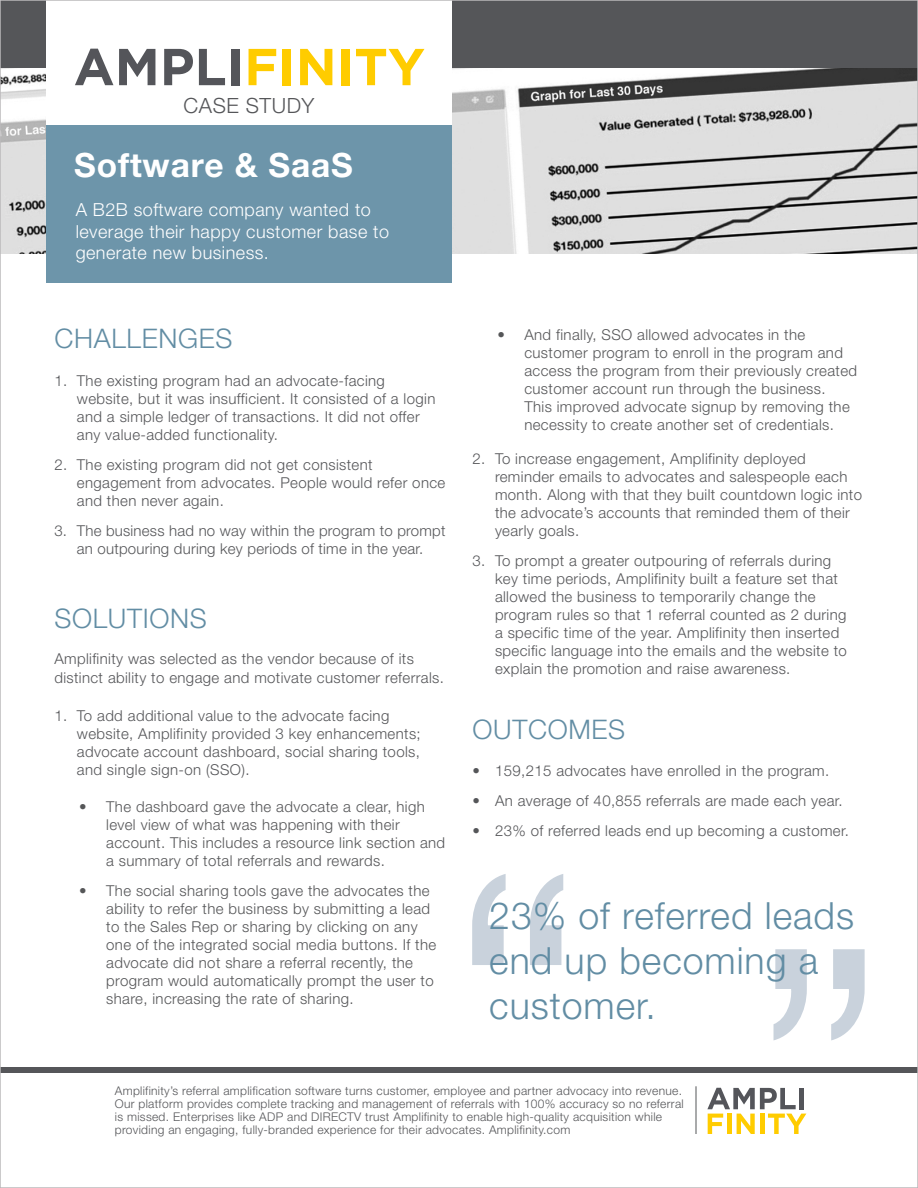
<style>
.page{position:relative;width:918px;height:1188px;background:#fff}
.page>*{position:absolute;margin:0;border:0;box-sizing:border-box;transform-origin:0 0}
.t1{font:300 375px "Helvetica Neue LT Pro";color:#c9d2dc}
.t2{font:300 37.5px/45px "Helvetica Neue LT Pro";letter-spacing:.025em;color:#628da4}
.t3{font:700 33.45px "Helvetica Neue LT Pro";letter-spacing:.025em;color:#fff}
.t4{font:300 27px "Helvetica Neue LT Pro";letter-spacing:.025em;color:#628da4}
.t5{font:300 21px "Helvetica Neue LT Pro";letter-spacing:.025em;color:#555659}
.t6{font:300 18px/21.6px "Helvetica Neue LT Pro";letter-spacing:.025em;color:#fff}
.t7{font:300 15px/18px "Helvetica Neue LT Pro";letter-spacing:.025em;color:#555659}
.t8{font:300 15px/18px "Helvetica Neue LT Pro";letter-spacing:.025em;color:#555658}
.t9{font:300 12px/13.2px "Helvetica Neue LT Pro";letter-spacing:.025em;color:#555659}
</style>
<div class="page">
<img style="left:3px;top:67px;width:912px;height:187px">
<div style="left:0;top:1067px;width:918px;height:6px;background:#555659"></div>
<div style="left:0;top:0;width:918px;height:67px;background:#555659"></div>
<div style="left:46px;top:0;width:406px;height:283px;background:#fff"></div>
<svg style="left:75px;top:49px;width:38px;height:36px"></svg>
<svg style="left:119px;top:49px;width:36px;height:36px"></svg>
<svg style="left:164px;top:49px;width:29px;height:36px"></svg>
<svg style="left:199px;top:49px;width:26px;height:36px"></svg>
<div style="left:231px;top:49px;width:8px;height:36px;background:#54555a"></div>
<svg style="left:249px;top:49px;width:27px;height:36px"></svg>
<div style="left:283px;top:49px;width:8px;height:36px;background:#fc0"></div>
<svg style="left:300px;top:49px;width:32px;height:36px"></svg>
<div style="left:342px;top:49px;width:8px;height:36px;background:#fc0"></div>
<svg style="left:356px;top:49px;width:68px;height:36px"></svg>
<div style="left:46px;top:125px;width:406px;height:158px;background:#6d95aa"></div>
<svg style="left:707px;top:1088px;width:99px;height:46px"></svg>
<hr style="left:696px;top:1086px;width:1px;height:48px;background:#555659">
<p class="t5" style="left:184px;top:93px;width:132px">CASE STUDY</p>
<p class="t3" style="left:74px;top:144px;width:280px">Software &amp; SaaS</p>
<p class="t6" style="left:76px;top:199px;width:315px">A B2B software company wanted to leverage their happy customer base to generate new business.</p>
<p class="t4" style="left:54px;top:322px;width:180px">CHALLENGES</p>
<p class="t7" style="left:77px;top:371px;width:360px;text-indent:-22px">1. The existing program had an advocate-facing website, but it was insufficient. It consisted of a login and a simple ledger of transactions. It did not offer any value-added functionality.</p>
<p class="t7" style="left:77px;top:455px;width:370px;text-indent:-22px">2. The existing program did not get consistent engagement from advocates. People would refer once and then never again.</p>
<p class="t7" style="left:54px;top:521px;width:393px;text-align:center">3. The business had no way within the program to prompt an outpouring during key periods of time in the year.</p>
<p class="t4" style="left:54px;top:602px;width:154px">SOLUTIONS</p>
<p class="t7" style="left:54px;top:648px;width:391px;line-height:19.8px">Amplifinity was selected as the vendor because of its distinct ability to engage and motivate customer referrals.</p>
<p class="t7" style="left:77px;top:707px;width:345px;text-indent:-22px">1. To add additional value to the advocate facing website, Amplifinity provided 3 key enhancements; advocate account dashboard, social sharing tools, and single sign-on (SSO).</p>
<p class="t8" style="left:106px;top:798px;width:341px;text-indent:-27px">• The dashboard gave the advocate a clear, high level view of what was happening with their account. This includes a resource link section and a summary of total referrals and rewards.</p>
<p class="t8" style="left:106px;top:882px;width:332px;text-indent:-27px">• The social sharing tools gave the advocates the ability to refer the business by submitting a lead to the Sales Rep or sharing by clicking on any one of the integrated social media buttons. If the advocate did not share a referral recently, the program would automatically prompt the user to share, increasing the rate of sharing.</p>
<p class="t8" style="left:524px;top:325px;width:334px;text-indent:-27px">• And finally, SSO allowed advocates in the customer program to enroll in the program and access the program from their previously created customer account run through the business.<br>This improved advocate signup by removing the necessity to create another set of credentials.</p>
<p class="t7" style="left:495px;top:449px;width:369px;text-indent:-22px">2. To increase engagement, Amplifinity deployed reminder emails to advocates and salespeople each month. Along with that they built countdown logic into the advocate’s accounts that reminded them of their yearly goals.</p>
<p class="t7" style="left:495px;top:551px;width:353px;text-indent:-22px">3. To prompt a greater outpouring of referrals during key time periods, Amplifinity built a feature set that allowed the business to temporarily change the program rules so that 1 referral counted as 2 during a specific time of the year. Amplifinity then inserted specific language into the emails and the website to explain the promotion and raise awareness.</p>
<p class="t4" style="left:472px;top:712px;width:154px">OUTCOMES</p>
<p class="t7" style="left:472px;top:762px;width:358px">• 159,215 advocates have enrolled in the program.</p>
<p class="t7" style="left:472px;top:792px;width:372px">• An average of 40,855 referrals are made each year.</p>
<p class="t7" style="left:472px;top:822px;width:378px">• 23% of referred leads end up becoming a customer.</p>
<p class="t1" style="left:448px;top:779px;width:140px">“</p>
<p class="t2" style="left:489px;top:893px;width:366px">23% of referred leads end up becoming a customer.</p>
<p class="t1" style="left:889px;top:1135px;width:140px;rotate:-180deg">“</p>
<p class="t9" style="left:115px;top:1084px;width:570px">Amplifinity’s referral amplification software turns customer, employee and partner advocacy into revenue.<br>Our platform provides complete tracking and management of referrals with 100% accuracy so no referral is missed. Enterprises like ADP and DIRECTV trust Amplifinity to enable high-quality acquisition while providing an engaging, fully-branded experience for their advocates. Amplifinity.com</p>
</div>
